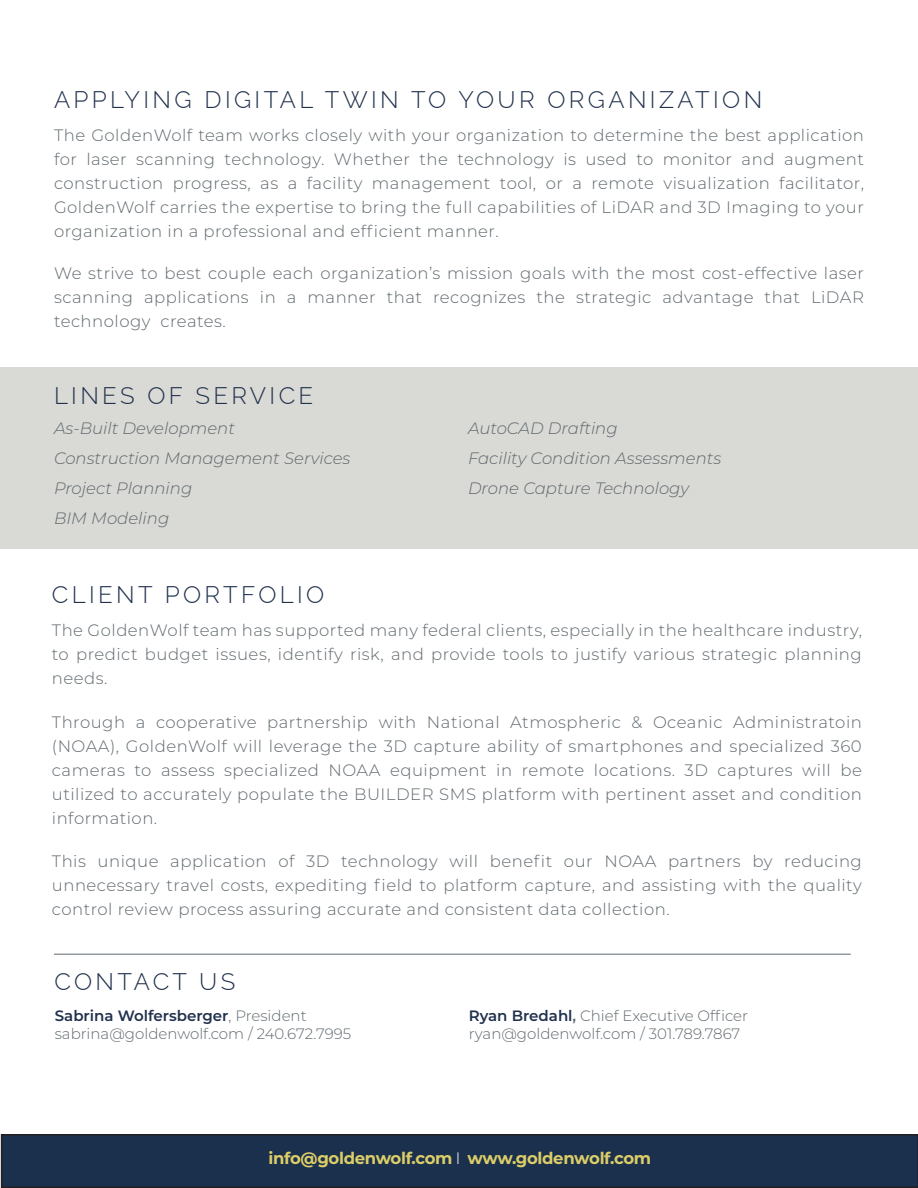
<style>
.page{position:relative;width:918px;height:1188px;background:#fff}
.page>*{position:absolute;margin:0;border:0;box-sizing:border-box;transform-origin:0 0}
._36pt_Reg_Tra_110{font:300 24px "Raleway";letter-spacing:.14em;color:#21314d}
.t1{font:300 16.5px/24px "Montserrat";letter-spacing:.03em;color:#5f686d;text-align:justify}
.t2{font:italic 300 16.5px "Montserrat";color:#5f686d}
.t3{font:700 16.5px "Montserrat";letter-spacing:-.02em;color:#ddcd68}
.t4{font:300 15px "Montserrat";color:#5f686d}
.t5{font:600 15px "Montserrat";color:#21314d}
.s1{font-weight:300;color:#5f686d}
.s2{font-weight:600;color:#21314d}
.s3{font-weight:600}
.s4{font-family:"Raleway";font-weight:300;color:#fff}
</style>
<div class="page">
<div style="left:0;top:368px;width:918px;height:181px;background:#d9d9d5"></div>
<div style="left:2px;top:1135px;width:916px;height:52px;background:#1a304d"></div>
<div style="left:1px;top:1134px;width:917px;height:54px;border:2px solid #231f20"></div>
<hr style="left:54px;top:954px;width:797px;height:1px;background:#5f686d">
<p class="_36pt_Reg_Tra_110" style="left:54px;top:80px;width:710px">APPLYING DIGITAL TWIN TO YOUR ORGANIZATION</p>
<p class="t1" style="left:54px;top:123px;width:812px">The GoldenWolf team works closely with your organization to determine the best application for laser scanning technology. Whether the technology is used to monitor and augment construction progress, as a facility management tool, or a remote visualization facilitator, GoldenWolf carries the expertise to bring the full capabilities of LiDAR and 3D Imaging to your organization in a professional and efficient manner.</p>
<p class="t1" style="left:54px;top:261px;width:812px">We strive to best couple each organization’s mission goals with the most cost-effective laser scanning applications in a manner that recognizes the strategic advantage that LiDAR technology creates.</p>
<p class="_36pt_Reg_Tra_110" style="left:54px;top:376px;width:261px">LINES OF SERVICE</p>
<p class="t2" style="left:54px;top:417px;width:182px">As-Built Development</p>
<p class="t2" style="left:54px;top:447px;width:298px">Construction Management Services</p>
<p class="t2" style="left:54px;top:477px;width:140px">Project Planning</p>
<p class="t2" style="left:54px;top:507px;width:117px">BIM Modeling</p>
<p class="_36pt_Reg_Tra_110" style="left:52px;top:575px;width:274px">CLIENT PORTFOLIO</p>
<p class="t2" style="left:468px;top:417px;width:151px">AutoCAD Drafting</p>
<p class="t2" style="left:468px;top:447px;width:255px">Facility Condition Assessments</p>
<p class="t2" style="left:468px;top:477px;width:223px">Drone Capture Technology</p>
<p class="t1" style="left:52px;top:618px;width:812px">The GoldenWolf team has supported many federal clients, especially in the healthcare industry, to predict budget issues, identify risk, and provide tools to justify various strategic planning needs.</p>
<p class="t1" style="left:52px;top:709px;width:812px">Through a cooperative partnership with National Atmospheric &amp; Oceanic Administratoin (NOAA), GoldenWolf will leverage the 3D capture ability of smartphones and specialized 360 cameras to assess specialized NOAA equipment in remote locations. 3D captures will be utilized to accurately populate the BUILDER SMS platform with pertinent asset and condition information.</p>
<p class="t1" style="left:52px;top:849px;width:812px">This unique application of 3D technology will benefit our NOAA partners by reducing unnecessary travel costs, expediting field to platform capture, and assisting with the quality control review process assuring accurate and consistent data collection.</p>
<p class="_36pt_Reg_Tra_110" style="left:54px;top:963px;width:182px">CONTACT US</p>
<p class="t5" style="left:55px;top:1005px;width:253px">Sabrina Wolfersberger<span class="s1">, President</span></p>
<p class="t4" style="left:55px;top:1023px;width:298px">sabrina@goldenwolf.com / 240.672.7995</p>
<p class="t4" style="left:469px;top:1005px;width:281px"><span class="s2">Ryan Bredahl</span><span class="s3">,</span> Chief Executive Officer</p>
<p class="t4" style="left:469px;top:1023px;width:273px">ryan@goldenwolf.com / 301.789.7867</p>
<p class="t3" style="left:268px;top:1147px;width:384px">info@goldenwolf.com <span class="s4">I</span> www.goldenwolf.com</p>
</div>
